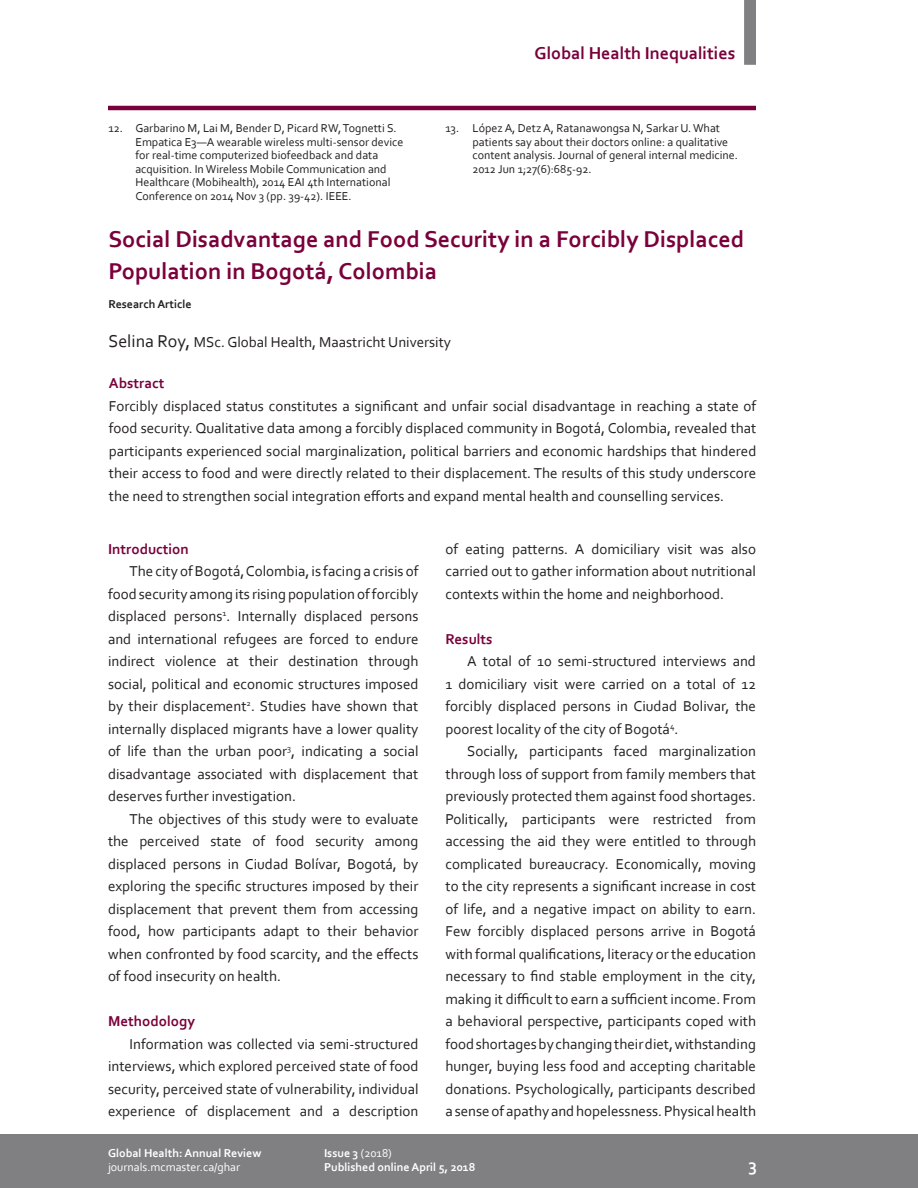
<style>
.page{position:relative;width:918px;height:1188px;background:#fff}
.page>*{position:absolute;margin:0;border:0;box-sizing:border-box;transform-origin:0 0}
.t1{font:700 24px/32.4px "Corbel";color:#7a003b}
.t2{font:700 18px "Corbel";color:#7a003b}
.t3{font:700 18px "Corbel";color:#fff}
.t4{font:15px/22.5px "Corbel";color:#231f20;text-align:justify}
.t5{font:700 15px "Corbel";color:#7a003b}
.t6{font:12px/13.5px "Corbel";color:#231f20}
.t7{font:700 12px "Corbel";color:#fff}
.t8{font:12px "Corbel";color:#fff}
.t9{font:700 12px "Corbel";color:#231f20}
.s1{font-size:18px}
.s2{font-weight:400}
</style>
<div class="page">
<svg style="left:0;top:1134px;width:1px;height:54px"></svg>
<div style="left:1px;top:1134px;width:917px;height:54px;background:#808083"></div>
<svg style="left:744px;top:0;width:12px;height:65px"></svg>
<hr style="left:108px;top:106px;width:648px;height:4px;background:#7a003b">
<p class="t2" style="left:535px;top:42px;width:202px">Global Health Inequalities</p>
<p class="t6" style="left:135px;top:121px;width:269px;text-indent:-27px">12. Garbarino M, Lai M, Bender D, Picard RW, Tognetti S.<br>Empatica E3—A wearable wireless multi-sensor device for real-time computerized biofeedback and data acquisition. In Wireless Mobile Communication and Healthcare (Mobihealth), 2014 EAI 4th International Conference on 2014 Nov 3 (pp. 39-42). IEEE.</p>
<p class="t6" style="left:472px;top:121px;width:267px;text-indent:-27px">13. López A, Detz A, Ratanawongsa N, Sarkar U. What patients say about their doctors online: a qualitative content analysis. Journal of general internal medicine.<br>2012 Jun 1;27(6):685-92.</p>
<p class="t1" style="left:108px;top:222px;width:637px">Social Disadvantage and Food Security in a Forcibly Displaced<br>Population in Bogotá, Colombia</p>
<p class="t9" style="left:108px;top:297px;width:85px">Research Article</p>
<p class="t4" style="left:108px;top:330px;width:344px"><span class="s1">Selina Roy,</span> MSc. Global Health, Maastricht University</p>
<p class="t5" style="left:109px;top:374px;width:57px">Abstract</p>
<p class="t4" style="left:109px;top:394px;width:649px">Forcibly displaced status constitutes a significant and unfair social disadvantage in reaching a state of food security. Qualitative data among a forcibly displaced community in Bogotá, Colombia, revealed that participants experienced social marginalization, political barriers and economic hardships that hindered their access to food and were directly related to their displacement. The results of this study underscore the need to strengthen social integration efforts and expand mental health and counselling services.</p>
<p class="t5" style="left:108px;top:540px;width:82px">Introduction</p>
<p class="t4" style="left:108px;top:560px;width:312px;text-indent:22px">The city of Bogotá, Colombia, is facing a crisis of food security among its rising population of forcibly displaced persons<sup>1</sup>. Internally displaced persons and international refugees are forced to endure indirect violence at their destination through social, political and economic structures imposed by their displacement<sup>2</sup>. Studies have shown that internally displaced migrants have a lower quality of life than the urban poor<sup>3</sup>, indicating a social disadvantage associated with displacement that deserves further investigation.</p>
<p class="t4" style="left:108px;top:807px;width:312px;text-indent:22px">The objectives of this study were to evaluate the perceived state of food security among displaced persons in Ciudad Bolívar, Bogotá, by exploring the specific structures imposed by their displacement that prevent them from accessing food, how participants adapt to their behavior when confronted by food scarcity, and the effects of food insecurity on health.</p>
<p class="t5" style="left:108px;top:1012px;width:89px">Methodology</p>
<p class="t4" style="left:108px;top:1032px;width:312px;text-indent:22px">Information was collected via semi-structured interviews, which explored perceived state of food security, perceived state of vulnerability, individual experience of displacement and a description</p>
<p class="t4" style="left:446px;top:537px;width:312px">of eating patterns. A domiciliary visit was also carried out to gather information about nutritional contexts within the home and neighborhood.</p>
<p class="t5" style="left:446px;top:630px;width:49px">Results</p>
<p class="t4" style="left:446px;top:650px;width:312px;text-indent:22px">A total of 10 semi-structured interviews and 1 domiciliary visit were carried on a total of 12 forcibly displaced persons in Ciudad Bolivar, the poorest locality of the city of Bogotá<sup>4</sup>.</p>
<p class="t4" style="left:446px;top:740px;width:312px;text-indent:22px">Socially, participants faced marginalization through loss of support from family members that previously protected them against food shortages.<br>Politically, participants were restricted from accessing the aid they were entitled to through complicated bureaucracy. Economically, moving to the city represents a significant increase in cost of life, and a negative impact on ability to earn.<br>Few forcibly displaced persons arrive in Bogotá with formal qualifications, literacy or the education necessary to find stable employment in the city, making it difficult to earn a sufficient income. From a behavioral perspective, participants coped with food shortages by changing their diet, withstanding hunger, buying less food and accepting charitable donations. Psychologically, participants described a sense of apathy and hopelessness. Physical health</p>
<p class="t7" style="left:108px;top:1146px;width:155px">Global Health: Annual Review</p>
<p class="t7" style="left:324px;top:1146px;width:69px">Issue 3 <span class="s2">(2018)</span></p>
<p class="t8" style="left:108px;top:1160px;width:134px">journals.mcmaster.ca/ghar</p>
<p class="t7" style="left:324px;top:1160px;width:153px">Published online April 5, 2018</p>
<p class="t3" style="left:749px;top:1154px;width:10px">3</p>
</div>
